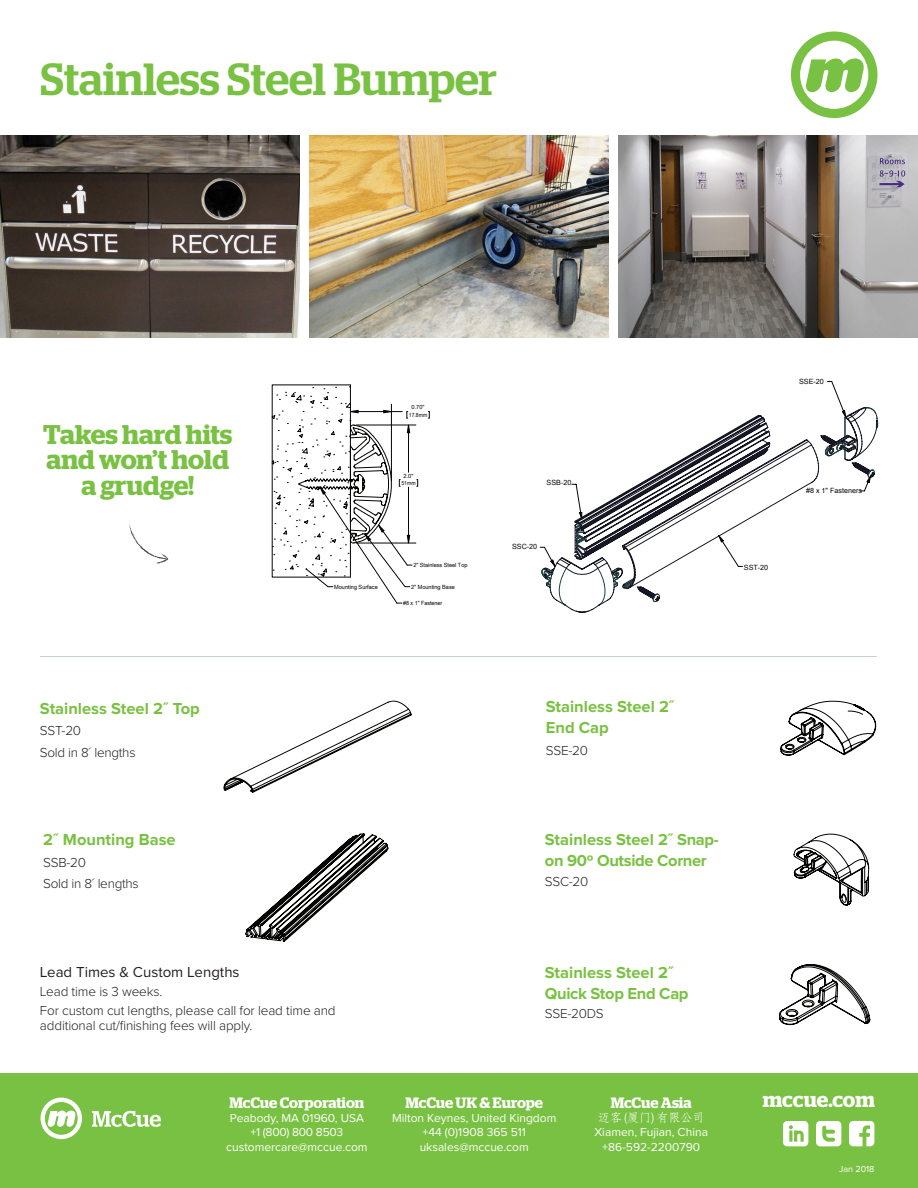
<style>
.page{position:relative;width:918px;height:1188px;background:#fff}
.page>*{position:absolute;margin:0;border:0;box-sizing:border-box;transform-origin:0 0}
.t1{font:500 45px "Stag";color:#79c142}
.Body_Bullets{font:600 27px/25.5px "Stag";color:#79c142;text-align:center}
.Subhead{font:600 21px "Stag";letter-spacing:.005em;color:#fff}
.Parts_Number{font:700 16.5px/21px "Proxima Nova";letter-spacing:-.02em;color:#79c142}
.Parts_Description{font:700 16.5px/21px "Proxima Nova";color:#79c142}
.Parts_Name{font:700 16.5px "Proxima Nova";color:#79c142}
.t2{font:600 15px "Stag";letter-spacing:-.005em;color:#fff}
.Parts_Number-2{font:15px "Proxima Nova";color:#231f20}
.Parts_Description-2{font:300 13.5px/15px "Proxima Nova";letter-spacing:-.01em;color:#231f20}
.Parts_Number-3{font:300 13.5px "Proxima Nova";letter-spacing:-.02em;color:#231f20}
.t3{font:12px "Proxima Nova";color:#fff}
.t4{font:12px "Proxima Nova";letter-spacing:-.02em;color:#fff}
.t5{font:12px "Adobe Fangsong Std";color:#fff}
.t6{font:9px "Proxima Nova";color:#fff}
.t7{font:7.2px "Arial Unicode MS";color:#050504}
.t8{font:5.7px/7.5px "Arial Unicode MS";color:#050504;text-align:center}
.t9{font:5.7px "Arial Unicode MS";color:#050504;scale:.96 1}
.t10{font:5.7px "Arial Unicode MS";color:#050504;scale:.93 1}
</style>
<div class="page">
<img style="left:0;top:135px;width:300px;height:203px">
<img style="left:309px;top:135px;width:300px;height:203px">
<img style="left:618px;top:135px;width:300px;height:203px">
<svg style="left:791px;top:32px;width:86px;height:86px"></svg>
<div style="left:0;top:1073px;width:918px;height:115px;background:#79c142"></div>
<svg style="left:40px;top:1098px;width:42px;height:41px"></svg>
<svg style="left:92px;top:1111px;width:69px;height:16px"></svg>
<svg style="left:816px;top:1121px;width:25px;height:25px"></svg>
<svg style="left:849px;top:1121px;width:25px;height:25px"></svg>
<svg style="left:783px;top:1121px;width:25px;height:25px"></svg>
<svg style="left:224px;top:701px;width:188px;height:92px"></svg>
<svg style="left:245px;top:833px;width:144px;height:109px"></svg>
<svg style="left:780px;top:700px;width:97px;height:56px"></svg>
<svg style="left:793px;top:833px;width:76px;height:73px"></svg>
<svg style="left:779px;top:964px;width:91px;height:61px"></svg>
<svg style="left:541px;top:417px;width:337px;height:183px"></svg>
<svg style="left:551px;top:411px;width:320px;height:156px"></svg>
<svg style="left:428px;top:411px;width:2px;height:8px"></svg>
<svg style="left:272px;top:384px;width:146px;height:220px"></svg>
<hr style="left:40px;top:656px;width:837px;height:1px;background:#014257">
<svg style="left:129px;top:523px;width:40px;height:41px"></svg>
<p class="t1" style="left:40px;top:52px;width:458px">Stainless Steel Bumper</p>
<p class="Body_Bullets" style="left:43px;top:421px;width:191px">Takes hard hits and won’t hold a grudge!</p>
<p class="t8" style="left:409px;top:404px;width:20px">0.70"<br>17.8mm</p>
<p class="t8" style="left:401px;top:472px;width:16px">2.0"<br>51mm</p>
<p class="t8" style="left:334px;top:583px;width:45px">Mounting Surface</p>
<p class="t9" style="left:413px;top:561px;width:58px">2" Stainless Steel Top</p>
<p class="t8" style="left:411px;top:583px;width:45px">2" Mounting Base</p>
<p class="t10" style="left:403px;top:599px;width:44px">#8 x 1" Fastener</p>
<p class="t7" style="left:547px;top:478px;width:26px">SSB-20</p>
<p class="t7" style="left:512px;top:541px;width:27px">SSC-20</p>
<p class="t7" style="left:799px;top:376px;width:26px">SSE-20</p>
<p class="t7" style="left:744px;top:563px;width:26px">SST-20</p>
<p class="t7" style="left:806px;top:485px;width:58px">#8 x 1" Fasteners</p>
<p class="Parts_Name" style="left:40px;top:699px;width:161px">Stainless Steel 2˝ Top</p>
<p class="Parts_Description-2" style="left:40px;top:723px;width:43px">SST-20</p>
<p class="Parts_Description-2" style="left:40px;top:745px;width:97px">Sold in 8´ lengths</p>
<p class="Parts_Description" style="left:43px;top:829px;width:134px">2˝ Mounting Base</p>
<p class="Parts_Description-2" style="left:43px;top:855px;width:44px">SSB-20</p>
<p class="Parts_Description-2" style="left:43px;top:877px;width:97px">Sold in 8´ lengths</p>
<p class="Parts_Description" style="left:546px;top:696px;width:130px">Stainless Steel 2˝<br>End Cap</p>
<p class="Parts_Number-3" style="left:546px;top:742px;width:44px">SSE-20</p>
<p class="Parts_Number" style="left:545px;top:829px;width:175px">Stainless Steel 2˝ Snap&shy;on 90º Outside Corner</p>
<p class="Parts_Number-3" style="left:545px;top:874px;width:45px">SSC-20</p>
<p class="Parts_Number-2" style="left:40px;top:963px;width:201px">Lead Times &amp; Custom Lengths</p>
<p class="Parts_Number-3" style="left:40px;top:984px;width:124px">Lead time is 3 weeks.</p>
<p class="Parts_Description-2" style="left:40px;top:1004px;width:297px">For custom cut lengths, please call for lead time and additional cut/finishing fees will apply.</p>
<p class="t2" style="left:229px;top:1094px;width:136px">McCue Corporation</p>
<p class="t3" style="left:230px;top:1111px;width:136px">Peabody, MA 01960, USA</p>
<p class="t4" style="left:250px;top:1125px;width:94px">+1 (800) 800 8503</p>
<p class="t3" style="left:226px;top:1140px;width:143px">customercare@mccue.com</p>
<p class="Parts_Number" style="left:545px;top:963px;width:145px">Stainless Steel 2˝<br>Quick Stop End Cap</p>
<p class="Parts_Number-3" style="left:545px;top:1006px;width:60px">SSE-20DS</p>
<p class="t2" style="left:405px;top:1094px;width:139px">McCue UK &amp; Europe</p>
<p class="t3" style="left:392px;top:1111px;width:166px">Milton Keynes, United Kingdom</p>
<p class="t3" style="left:423px;top:1125px;width:105px">+44 (0)1908 365 511</p>
<p class="t3" style="left:420px;top:1140px;width:111px">uksales@mccue.com</p>
<p class="t2" style="left:611px;top:1094px;width:83px">McCue Asia</p>
<p class="t5" style="left:598px;top:1110px;width:108px">迈客(厦门)有限公司</p>
<p class="t3" style="left:594px;top:1125px;width:115px">Xiamen, Fujian, China</p>
<p class="t3" style="left:602px;top:1140px;width:99px">+86-592-2200790</p>
<p class="Subhead" style="left:763px;top:1087px;width:114px">mccue.com</p>
<p class="t6" style="left:839px;top:1163px;width:37px">Jan 2018</p>
</div>
